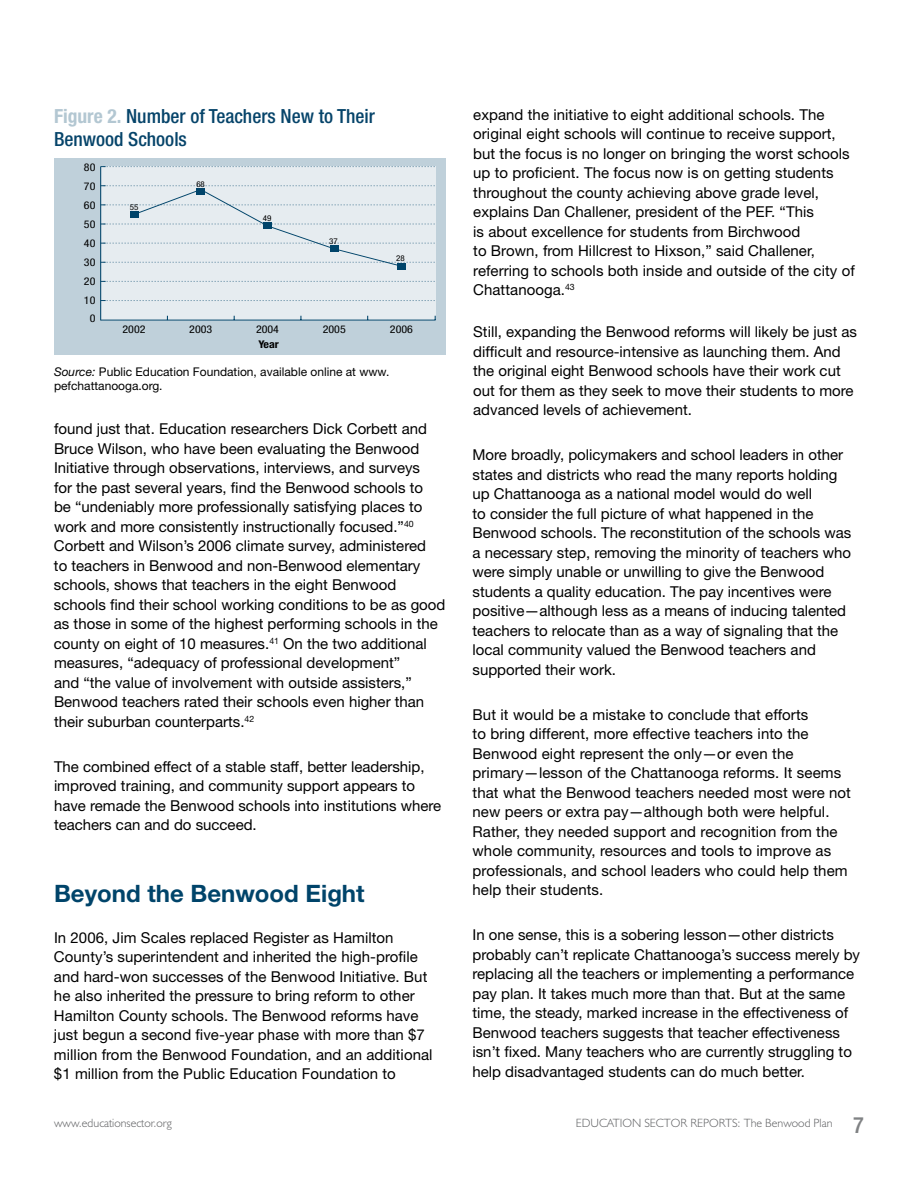
<style>
.page{position:relative;width:918px;height:1188px;background:#fff}
.page>*{position:absolute;margin:0;border:0;box-sizing:border-box;transform-origin:0 0}
.t1{font:700 24px "Helvetica Neue";color:#00446a}
.t2{font:500 condensed 19.5px/22.5px "Helvetica Neue";color:#06446a}
.t3{font:15px/19.5px "Helvetica Neue";color:#000}
.t4{font:12px/13.5px "Helvetica Neue";color:#000}
.t5{font:300 12px "Humanist 521 BT";color:#636466}
.t6{font:condensed 10.65px/18.1px "Helvetica Neue";color:#000;text-align:center;scale:1.13 1}
.t7{font:700 condensed 10.65px "Helvetica Neue";color:#000;scale:1.13 1}
.t8{font:condensed 7.95px "Helvetica Neue";color:#000;scale:1.13 1}
.s1{font-weight:700;color:#b3c7d2}
.s2{font-style:italic}
</style>
<div class="page">
<div style="left:54px;top:158px;width:392px;height:197px;background:#bfd0da"></div>
<div style="left:101px;top:166px;width:334px;height:154px;background:#e6ecf0"></div>
<hr style="left:100px;top:167px;width:1px;height:153px;background:#00446a">
<hr style="left:101px;top:320px;width:335px;height:1px;background:#00446a">
<svg style="left:101px;top:281px;width:334px;height:1px"></svg>
<svg style="left:101px;top:300px;width:334px;height:1px"></svg>
<svg style="left:101px;top:166px;width:334px;height:1px"></svg>
<svg style="left:101px;top:185px;width:334px;height:82px"></svg>
<div style="left:130px;top:211px;width:9px;height:6px;background:#00446a"></div>
<div style="left:196px;top:188px;width:9px;height:6px;background:#00446a"></div>
<div style="left:263px;top:223px;width:9px;height:6px;background:#00446a"></div>
<div style="left:330px;top:246px;width:9px;height:6px;background:#00446a"></div>
<div style="left:397px;top:263px;width:9px;height:6px;background:#00446a"></div>
<h2 class="t2" style="left:54px;top:105px;width:323px"><span class="s1">Figure 2.</span> Number of Teachers New to Their<br>Benwood Schools</h2>
<p class="t6" style="left:84px;top:158px;width:12px">80</p>
<p class="t6" style="left:84px;top:177px;width:12px">70</p>
<p class="t6" style="left:84px;top:196px;width:12px">60</p>
<p class="t6" style="left:84px;top:215px;width:12px">50</p>
<p class="t6" style="left:84px;top:234px;width:12px">40</p>
<p class="t6" style="left:84px;top:253px;width:12px">30</p>
<p class="t6" style="left:84px;top:272px;width:12px">20</p>
<p class="t6" style="left:84px;top:291px;width:12px">10<br>0</p>
<p class="t8" style="left:130px;top:202px;width:9px">55</p>
<p class="t8" style="left:196px;top:180px;width:9px">68</p>
<p class="t8" style="left:263px;top:214px;width:9px">49</p>
<p class="t8" style="left:329px;top:237px;width:9px">37</p>
<p class="t8" style="left:396px;top:254px;width:9px">28</p>
<p class="t6" style="left:123px;top:320px;width:22px">2002</p>
<p class="t6" style="left:189px;top:320px;width:22px">2003</p>
<p class="t6" style="left:256px;top:320px;width:22px">2004</p>
<p class="t6" style="left:323px;top:320px;width:22px">2005</p>
<p class="t6" style="left:390px;top:320px;width:22px">2006</p>
<p class="t7" style="left:258px;top:338px;width:20px">Year</p>
<p class="t4" style="left:54px;top:365px;width:337px"><span class="s2">Source:</span> Public Education Foundation, available online at www. pefchattanooga.org.</p>
<p class="t3" style="left:54px;top:419px;width:393px">found just that. Education researchers Dick Corbett and Bruce Wilson, who have been evaluating the Benwood Initiative through observations, interviews, and surveys<br>for the past several years, find the Benwood schools to<br>be “undeniably more professionally satisfying places to work and more consistently instructionally focused.”<sup>40<br></sup>Corbett and Wilson’s 2006 climate survey, administered<br>to teachers in Benwood and non-Benwood elementary schools, shows that teachers in the eight Benwood schools find their school working conditions to be as good as those in some of the highest performing schools in the county on eight of 10 measures.<sup>41</sup> On the two additional measures, “adequacy of professional development”<br>and “the value of involvement with outside assisters,” Benwood teachers rated their schools even higher than their suburban counterparts.<sup>42</sup></p>
<p class="t3" style="left:54px;top:757px;width:389px">The combined effect of a stable staff, better leadership, improved training, and community support appears to have remade the Benwood schools into institutions where teachers can and do succeed.</p>
<h1 class="t1" style="left:54px;top:879px;width:312px">Beyond the Benwood Eight</h1>
<p class="t3" style="left:54px;top:928px;width:380px">In 2006, Jim Scales replaced Register as Hamilton County’s superintendent and inherited the high-profile and hard-won successes of the Benwood Initiative. But he also inherited the pressure to bring reform to other Hamilton County schools. The Benwood reforms have just begun a second five-year phase with more than $7 million from the Benwood Foundation, and an additional $1 million from the Public Education Foundation to</p>
<p class="t3" style="left:473px;top:105px;width:383px">expand the initiative to eight additional schools. The original eight schools will continue to receive support, but the focus is no longer on bringing the worst schools up to proficient. The focus now is on getting students throughout the county achieving above grade level, explains Dan Challener, president of the PEF. “This<br>is about excellence for students from Birchwood<br>to Brown, from Hillcrest to Hixson,” said Challener, referring to schools both inside and outside of the city of Chattanooga.<sup>43</sup></p>
<p class="t3" style="left:473px;top:322px;width:385px">Still, expanding the Benwood reforms will likely be just as difficult and resource-intensive as launching them. And the original eight Benwood schools have their work cut out for them as they seek to move their students to more advanced levels of achievement.</p>
<p class="t3" style="left:472px;top:445px;width:380px">More broadly, policymakers and school leaders in other states and districts who read the many reports holding up Chattanooga as a national model would do well<br>to consider the full picture of what happened in the Benwood schools. The reconstitution of the schools was a necessary step, removing the minority of teachers who were simply unable or unwilling to give the Benwood students a quality education. The pay incentives were positive—although less as a means of inducing talented teachers to relocate than as a way of signaling that the local community valued the Benwood teachers and supported their work.</p>
<p class="t3" style="left:472px;top:705px;width:380px">But it would be a mistake to conclude that efforts<br>to bring different, more effective teachers into the Benwood eight represent the only—or even the primary—lesson of the Chattanooga reforms. It seems that what the Benwood teachers needed most were not new peers or extra pay—although both were helpful.<br>Rather, they needed support and recognition from the whole community, resources and tools to improve as professionals, and school leaders who could help them help their students.</p>
<p class="t3" style="left:472px;top:925px;width:389px">In one sense, this is a sobering lesson—other districts probably can’t replicate Chattanooga’s success merely by replacing all the teachers or implementing a performance pay plan. It takes much more than that. But at the same time, the steady, marked increase in the effectiveness of Benwood teachers suggests that teacher effectiveness isn’t fixed. Many teachers who are currently struggling to help disadvantaged students can do much better.</p>
<p class="t5" style="left:54px;top:1116px;width:119px">www.educationsector.org</p>
<p class="t5" style="left:576px;top:1116px;width:258px">EDUCATION SECTOR REPORTS: The Benwood Plan</p>
</div>
